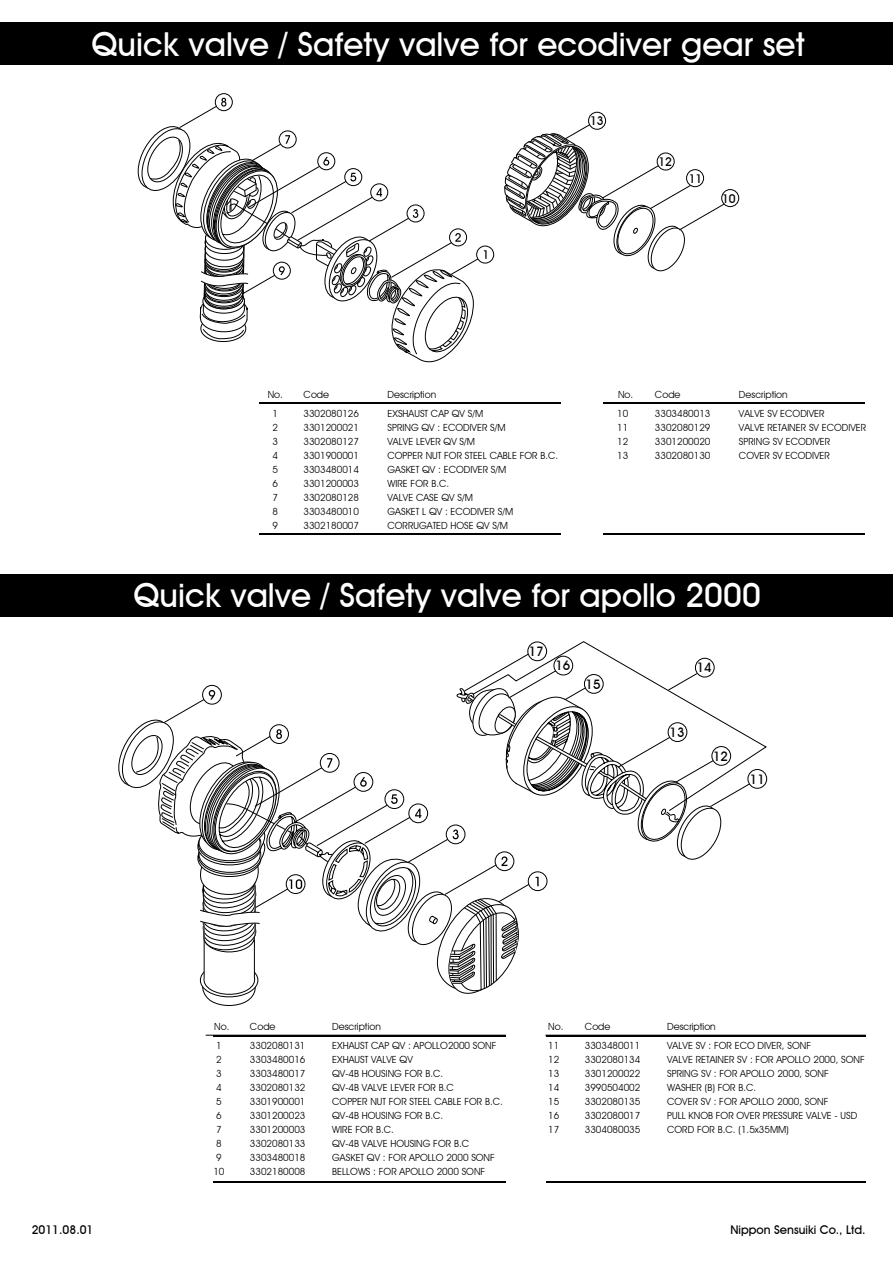
<style>
.page{position:relative;width:893px;height:1263px;background:#fff}
.page>*{position:absolute;margin:0;border:0;box-sizing:border-box;transform-origin:0 0}
.t1{font:500 33px "Avant Garde IT Cby BT";color:#fff}
.t2{font:500 13.05px "Avant Garde IT Cby BT";color:#000}
.t3{font:500 12px "Avant Garde IT Cby BT";color:#000}
.t4{font:9.9px/14.1px "Avant Garde IT Cby BT";color:#000;text-align:justify}
</style>
<div class="page">
<div style="left:476px;top:246px;width:18px;height:17px;background:#fff;border:1px solid #000;border-radius:50%"></div>
<svg style="left:504px;top:120px;width:223px;height:152px"></svg>
<div style="left:721px;top:189px;width:18px;height:18px;background:#fff;border:1px solid #000;border-radius:50%"></div>
<div style="left:686px;top:169px;width:18px;height:18px;background:#fff;border:1px solid #000;border-radius:50%"></div>
<div style="left:657px;top:153px;width:18px;height:17px;background:#fff;border:1px solid #000;border-radius:50%"></div>
<div style="left:588px;top:112px;width:18px;height:18px;background:#fff;border:1px solid #000;border-radius:50%"></div>
<svg style="left:215px;top:93px;width:18px;height:18px"></svg>
<svg style="left:138px;top:98px;width:349px;height:265px"></svg>
<div style="left:0;top:22px;width:893px;height:42px;background:#000"></div>
<svg style="left:118px;top:684px;width:604px;height:322px"></svg>
<svg style="left:472px;top:641px;width:295px;height:171px"></svg>
<div style="left:712px;top:746px;width:19px;height:19px;background:#fff;border-radius:50%"></div>
<div style="left:711px;top:746px;width:20px;height:20px;border:1px solid #000;border-radius:50%"></div>
<div style="left:668px;top:723px;width:19px;height:18px;background:#fff;border-radius:50%"></div>
<div style="left:668px;top:722px;width:19px;height:20px;border:1px solid #000;border-radius:50%"></div>
<div style="left:695px;top:658px;width:19px;height:19px;background:#fff;border-radius:50%"></div>
<div style="left:695px;top:658px;width:20px;height:19px;border:1px solid #000;border-radius:50%"></div>
<div style="left:584px;top:674px;width:19px;height:19px;background:#fff;border-radius:50%"></div>
<div style="left:584px;top:674px;width:20px;height:20px;border:1px solid #000;border-radius:50%"></div>
<div style="left:554px;top:656px;width:19px;height:19px;background:#fff;border-radius:50%"></div>
<div style="left:554px;top:656px;width:19px;height:19px;border:1px solid #000;border-radius:50%"></div>
<div style="left:528px;top:642px;width:19px;height:19px;background:#fff;border-radius:50%"></div>
<div style="left:527px;top:641px;width:20px;height:20px;border:1px solid #000;border-radius:50%"></div>
<div style="left:0;top:574px;width:893px;height:42px;background:#000"></div>
<hr style="left:260px;top:403px;width:301px;height:1px;background:#000">
<hr style="left:260px;top:533px;width:301px;height:1px;background:#000">
<hr style="left:603px;top:403px;width:262px;height:1px;background:#000">
<hr style="left:603px;top:533px;width:262px;height:1px;background:#000">
<hr style="left:206px;top:1035px;width:299px;height:1px;background:#000">
<hr style="left:546px;top:1035px;width:319px;height:1px;background:#000">
<hr style="left:213px;top:1181px;width:292px;height:1px;background:#000">
<hr style="left:546px;top:1181px;width:319px;height:1px;background:#000">
<h1 class="t1" style="left:92px;top:24px;width:715px">Quick valve / Safety valve for ecodiver gear set</h1>
<p class="t3" style="left:590px;top:113px;width:15px">13</p>
<p class="t3" style="left:658px;top:154px;width:15px">12</p>
<p class="t3" style="left:689px;top:171px;width:15px">11</p>
<p class="t3" style="left:722px;top:191px;width:15px">10</p>
<p class="t4" style="left:268px;top:387px;width:63px">No. Code</p>
<p class="t4" style="left:387px;top:387px;width:50px">Description</p>
<p class="t4" style="left:618px;top:387px;width:64px">No. Code</p>
<p class="t4" style="left:739px;top:387px;width:50px">Description</p>
<p class="t4" style="left:272px;top:406px;width:7px">1<br>2<br>3<br>4<br>5<br>6<br>7<br>8<br>9</p>
<p class="t4" style="left:304px;top:406px;width:57px">3302080126<br>3301200021<br>3302080127<br>3301900001<br>3303480014<br>3301200003<br>3302080128<br>3303480010<br>3302180007</p>
<p class="t4" style="left:387px;top:406px;width:172px;text-align:left">EXSHAUST CAP QV S/M<br>SPRING QV : ECODIVER S/M<br>VALVE LEVER QV S/M<br>COPPER NUT FOR STEEL CABLE FOR B.C.<br>GASKET QV : ECODIVER S/M<br>WIRE FOR B.C.<br>VALVE CASE QV S/M<br>GASKET L QV : ECODIVER S/M<br>CORRUGATED HOSE QV S/M</p>
<p class="t4" style="left:617px;top:406px;width:13px">10<br>11<br>12<br>13</p>
<p class="t4" style="left:655px;top:406px;width:57px">3303480013<br>3302080129<br>3301200020<br>3302080130</p>
<p class="t4" style="left:739px;top:406px;width:129px;text-align:left">VALVE SV ECODIVER<br>VALVE RETAINER SV ECODIVER<br>SPRING SV ECODIVER<br>COVER SV ECODIVER</p>
<h1 class="t1" style="left:134px;top:576px;width:629px">Quick valve / Safety valve for apollo 2000</h1>
<h2 class="t2" style="left:529px;top:644px;width:16px">17</h2>
<h2 class="t2" style="left:555px;top:657px;width:16px">16</h2>
<h2 class="t2" style="left:586px;top:676px;width:16px">15</h2>
<h2 class="t2" style="left:697px;top:660px;width:16px">14</h2>
<h2 class="t2" style="left:669px;top:725px;width:16px">13</h2>
<h2 class="t2" style="left:713px;top:748px;width:16px">12</h2>
<h2 class="t2" style="left:750px;top:772px;width:16px">11</h2>
<p class="t4" style="left:214px;top:1019px;width:63px">No. Code</p>
<p class="t4" style="left:332px;top:1019px;width:50px">Description</p>
<p class="t4" style="left:548px;top:1019px;width:64px">No. Code</p>
<p class="t4" style="left:667px;top:1019px;width:50px">Description</p>
<p class="t4" style="left:213px;top:1038px;width:13px;text-align:left">1<br>2<br>3<br>4<br>5<br>6<br>7<br>8<br>9<br>10</p>
<p class="t4" style="left:250px;top:1038px;width:57px">3302080131<br>3303480016<br>3303480017<br>3302080132<br>3301900001<br>3301200023<br>3301200003<br>3302080133<br>3303480018<br>3302180008</p>
<p class="t4" style="left:332px;top:1038px;width:172px;text-align:left">EXHAUST CAP QV : APOLLO2000 SONF<br>EXHAUST VALVE QV<br>QV-4B HOUSING FOR B.C.<br>QV-4B VALVE LEVER FOR B.C<br>COPPER NUT FOR STEEL CABLE FOR B.C.<br>QV-4B HOUSING FOR B.C.<br>WIRE FOR B.C.<br>QV-4B VALVE HOUSING FOR B.C<br>GASKET QV : FOR APOLLO 2000 SONF<br>BELLOWS : FOR APOLLO 2000 SONF</p>
<p class="t4" style="left:548px;top:1038px;width:13px">11<br>12<br>13<br>14<br>15<br>16<br>17</p>
<p class="t4" style="left:585px;top:1038px;width:57px">3303480011<br>3302080134<br>3301200022<br>3990504002<br>3302080135<br>3302080017<br>3304080035</p>
<p class="t4" style="left:667px;top:1038px;width:199px;text-align:left">VALVE SV : FOR ECO DIVER, SONF<br>VALVE RETAINER SV : FOR APOLLO 2000, SONF<br>SPRING SV : FOR APOLLO 2000, SONF<br>WASHER (B) FOR B.C.<br>COVER SV : FOR APOLLO 2000, SONF<br>PULL KNOB FOR OVER PRESSURE VALVE - USD<br>CORD FOR B.C. (1.5x35MM)</p>
<p class="t3" style="left:32px;top:1222px;width:63px">2011.08.01</p>
<p class="t3" style="left:730px;top:1222px;width:137px">Nippon Sensuiki Co., Ltd.</p>
</div>
